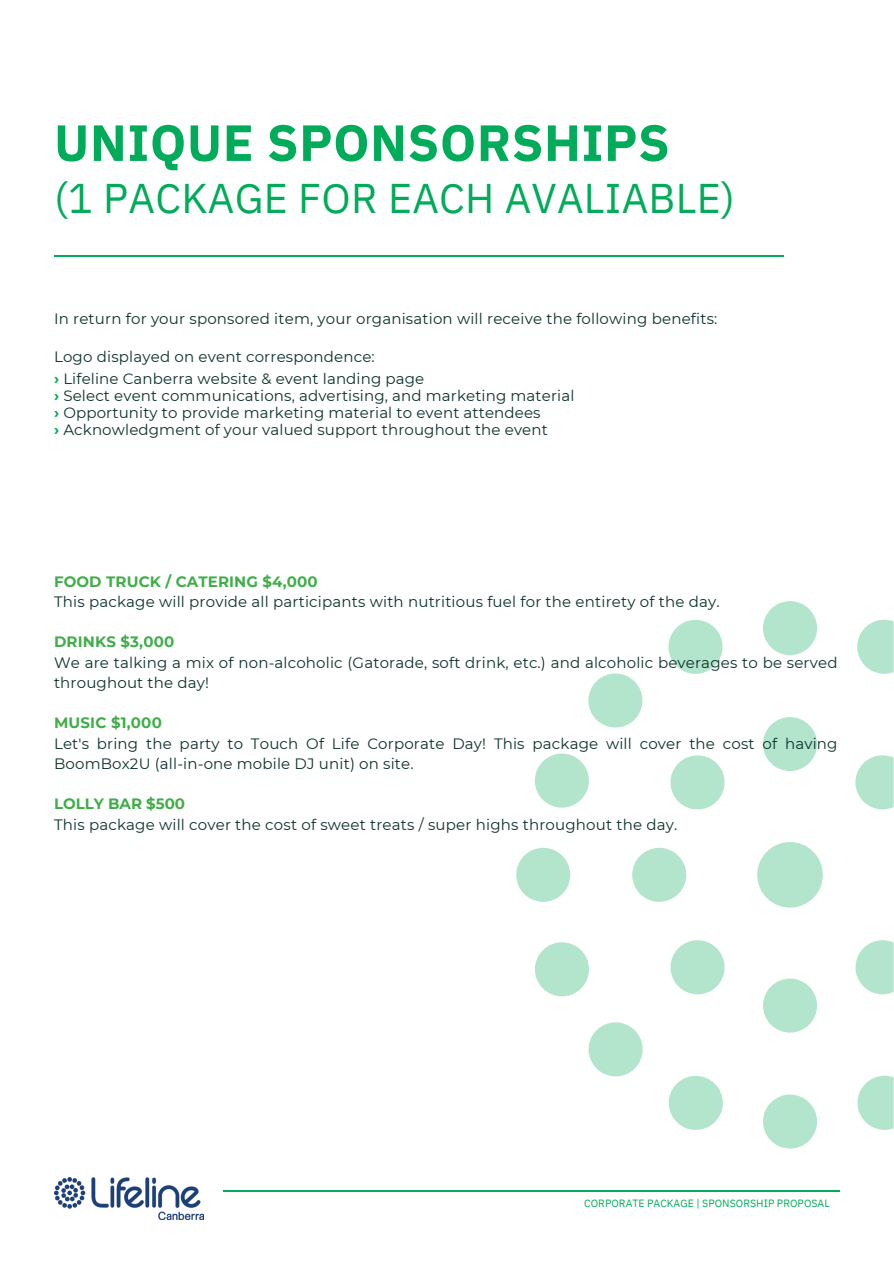
<style>
.page{position:relative;width:894px;height:1264px;background:#fff}
.page>*{position:absolute;margin:0;border:0;box-sizing:border-box;transform-origin:0 0}
.t1{font:700 50.85px "IBM Plex Sans";letter-spacing:.01em;color:#00ab59}
.t2{font:41.4px "IBM Plex Sans";letter-spacing:.005em;color:#00ab59}
.t3{font:15px/20.2px "Montserrat";letter-spacing:.01em;color:#0d312b}
.t4{font:700 15px "Montserrat";color:#40ad49}
.t5{font:10.5px "IBM Plex Sans";letter-spacing:.005em;color:#00ab59}
.s1{font-weight:700;color:#00ab59}
.s2{font-weight:700;color:#40ad49}
</style>
<div class="page">
<img style="left:54px;top:1177px;width:150px;height:42px">
<hr style="left:223px;top:1189px;width:616px;height:2px;background:#00ab59">
<svg style="left:857px;top:1075px;width:36px;height:54px"></svg>
<svg style="left:857px;top:619px;width:36px;height:54px"></svg>
<svg style="left:516px;top:601px;width:300px;height:547px"></svg>
<svg style="left:855px;top:940px;width:38px;height:54px"></svg>
<svg style="left:855px;top:755px;width:38px;height:54px"></svg>
<svg style="left:534px;top:619px;width:190px;height:190px"></svg>
<svg style="left:534px;top:940px;width:190px;height:190px"></svg>
<svg style="left:632px;top:717px;width:184px;height:315px"></svg>
<div style="left:757px;top:842px;width:65px;height:65px;background:#b3e5cd;border-radius:50%"></div>
<hr style="left:54px;top:255px;width:729px;height:2px;background:#00ab59">
<h3 class="t1" style="left:54px;top:109px;width:617px">UNIQUE SPONSORSHIPS</h3>
<h3 class="t2" style="left:54px;top:171px;width:682px">(1 PACKAGE FOR EACH AVALIABLE)</h3>
<h3 class="t3" style="left:54px;top:309px;width:664px">In return for your sponsored item, your organisation will receive the following benefits:</h3>
<h3 class="t3" style="left:54px;top:345px;width:371px;line-height:22.5px">Logo displayed on event correspondence:<br><span class="s1">›</span> Lifeline Canberra website &amp; event landing page</h3>
<h3 class="t3" style="left:54px;top:387px;width:521px;line-height:16.8px"><span class="s1">›</span> Select event communications, advertising, and marketing material <span class="s1">›</span> Opportunity to provide marketing material to event attendees</h3>
<h3 class="t3" style="left:54px;top:419px;width:495px"><span class="s1">›</span> Acknowledgment of your valued support throughout the event</h3>
<h3 class="t3" style="left:54px;top:571px;width:667px"><span class="s2">FOOD TRUCK / CATERING $4,000<br></span>This package will provide all participants with nutritious fuel for the entirety of the day.</h3>
<p class="t3" style="left:54px;top:632px;width:784px"><span class="s2">DRINKS $3,000<br></span>We are talking a mix of non-alcoholic (Gatorade, soft drink, etc.) and alcoholic beverages to be served throughout the day!</p>
<p class="t3" style="left:54px;top:713px;width:784px"><span class="s2">MUSIC $1,000<br></span>Let's bring the party to Touch Of Life Corporate Day! This package will cover the cost of having<br>BoomBox2U (all-in-one mobile DJ unit) on site.</p>
<p class="t4" style="left:54px;top:795px;width:132px">LOLLY BAR $500</p>
<p class="t3" style="left:54px;top:814px;width:624px">This package will cover the cost of sweet treats / super highs throughout the day.</p>
<h2 class="t5" style="left:584px;top:1196px;width:247px">CORPORATE PACKAGE | SPONSORSHIP PROPOSAL</h2>
</div>
